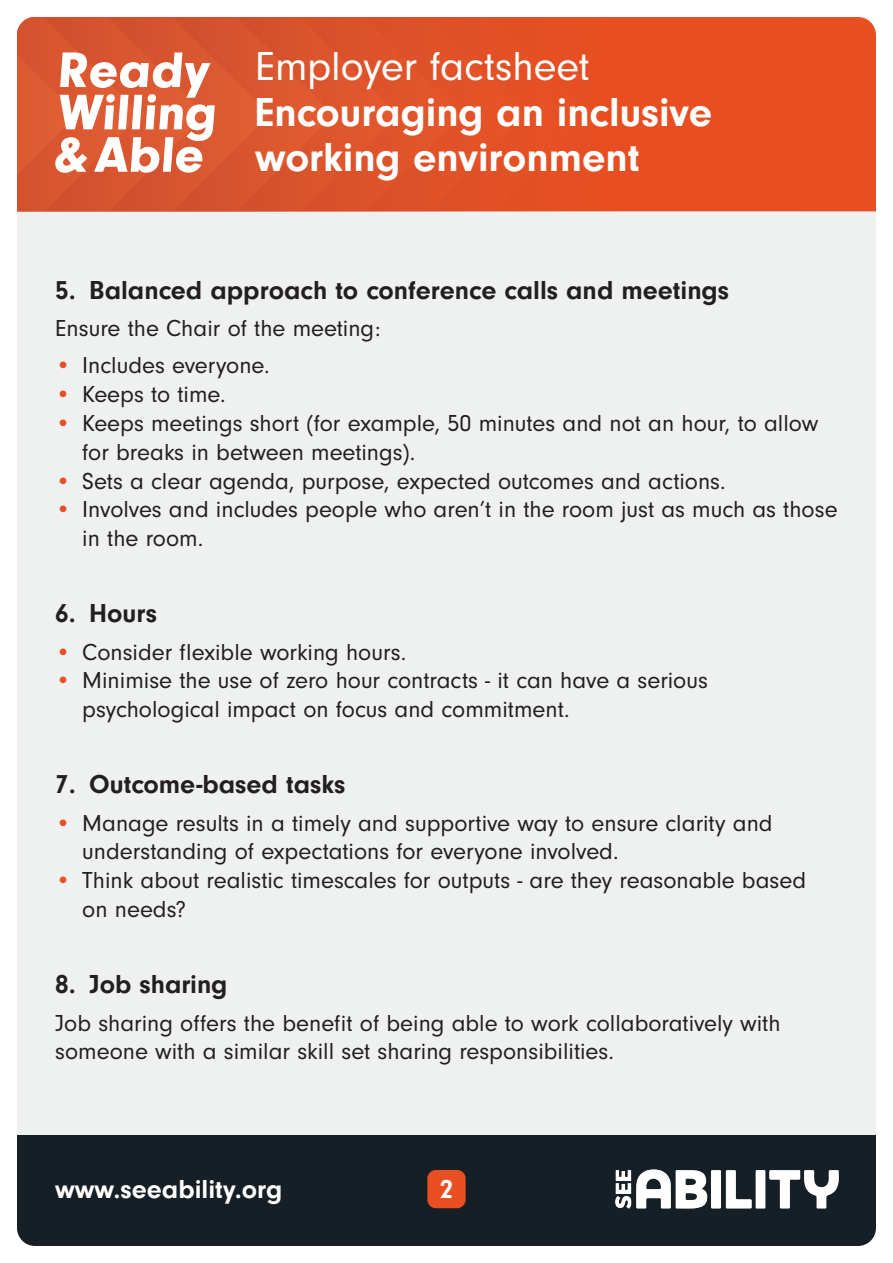
<style>
.page{position:relative;width:893px;height:1263px;background:#fff}
.page>*{position:absolute;margin:0;border:0;box-sizing:border-box;transform-origin:0 0}
.t1{font:700 42px/45px "Neuzeit Gro";color:#fff}
.t2{font:42px "Neuzeit Gro";color:#fff}
.t3{font:700 27px "Neuzeit Gro";color:#231f20}
.t4{font:700 27px "Neuzeit Gro";color:#fff}
.t5{font:24px/28.8px "Neuzeit Gro";color:#231f20}
.s1{color:#e84f22}
</style>
<div class="page">
<div style="left:17px;top:17px;width:859px;height:1229px;background:#eff1f0;border-radius:18px"></div>
<div style="left:17px;top:1135px;width:859px;height:111px;background:#161f25;border-radius:18px"></div>
<div style="left:17px;top:1135px;width:859px;height:77px;background:#161f25"></div>
<div style="left:427px;top:1170px;width:39px;height:38px;background:#e84f22;border-radius:9px"></div>
<img style="left:615px;top:1169px;width:224px;height:40px">
<div style="left:794px;top:17px;width:82px;height:194px;background:#e84f22"></div>
<svg style="left:17px;top:17px;width:777px;height:194px;background:#e05a32"></svg>
<h1 class="t2" style="left:255px;top:44px;width:336px">Employer factsheet</h1>
<h1 class="t1" style="left:255px;top:90px;width:458px">Encouraging an inclusive working environment</h1>
<p class="t3" style="left:55px;top:275px;width:675px">5. Balanced approach to conference calls and meetings</p>
<p class="t5" style="left:55px;top:314px;width:327px">Ensure the Chair of the meeting:</p>
<p class="t5" style="left:55px;top:351px;width:216px"><span class="s1">•</span> Includes everyone.</p>
<p class="t5" style="left:55px;top:380px;width:172px"><span class="s1">•</span> Keeps to time.</p>
<p class="t5" style="left:82px;top:409px;width:738px;text-indent:-27px"><span class="s1">•</span> Keeps meetings short (for example, 50 minutes and not an hour, to allow for breaks in between meetings).</p>
<p class="t5" style="left:55px;top:467px;width:672px"><span class="s1">•</span> Sets a clear agenda, purpose, expected outcomes and actions.</p>
<p class="t5" style="left:82px;top:495px;width:757px;text-indent:-27px"><span class="s1">•</span> Involves and includes people who aren’t in the room just as much as those in the room.</p>
<p class="t3" style="left:55px;top:598px;width:103px">6. Hours</p>
<p class="t5" style="left:55px;top:638px;width:352px"><span class="s1">•</span> Consider flexible working hours.</p>
<p class="t5" style="left:82px;top:666px;width:627px;text-indent:-27px"><span class="s1">•</span> Minimise the use of zero hour contracts - it can have a serious psychological impact on focus and commitment.</p>
<p class="t3" style="left:55px;top:769px;width:292px">7. Outcome-based tasks</p>
<p class="t5" style="left:82px;top:809px;width:692px;text-indent:-27px"><span class="s1">•</span> Manage results in a timely and supportive way to ensure clarity and understanding of expectations for everyone involved.</p>
<p class="t5" style="left:82px;top:866px;width:725px;text-indent:-27px"><span class="s1">•</span> Think about realistic timescales for outputs - are they reasonable based on needs?</p>
<p class="t3" style="left:55px;top:969px;width:174px">8. Job sharing</p>
<p class="t5" style="left:55px;top:1009px;width:727px">Job sharing offers the benefit of being able to work collaboratively with someone with a similar skill set sharing responsibilities.</p>
<p class="t4" style="left:55px;top:1174px;width:229px">www.seeability.org</p>
<p class="t4" style="left:440px;top:1174px;width:15px">2</p>
</div>
